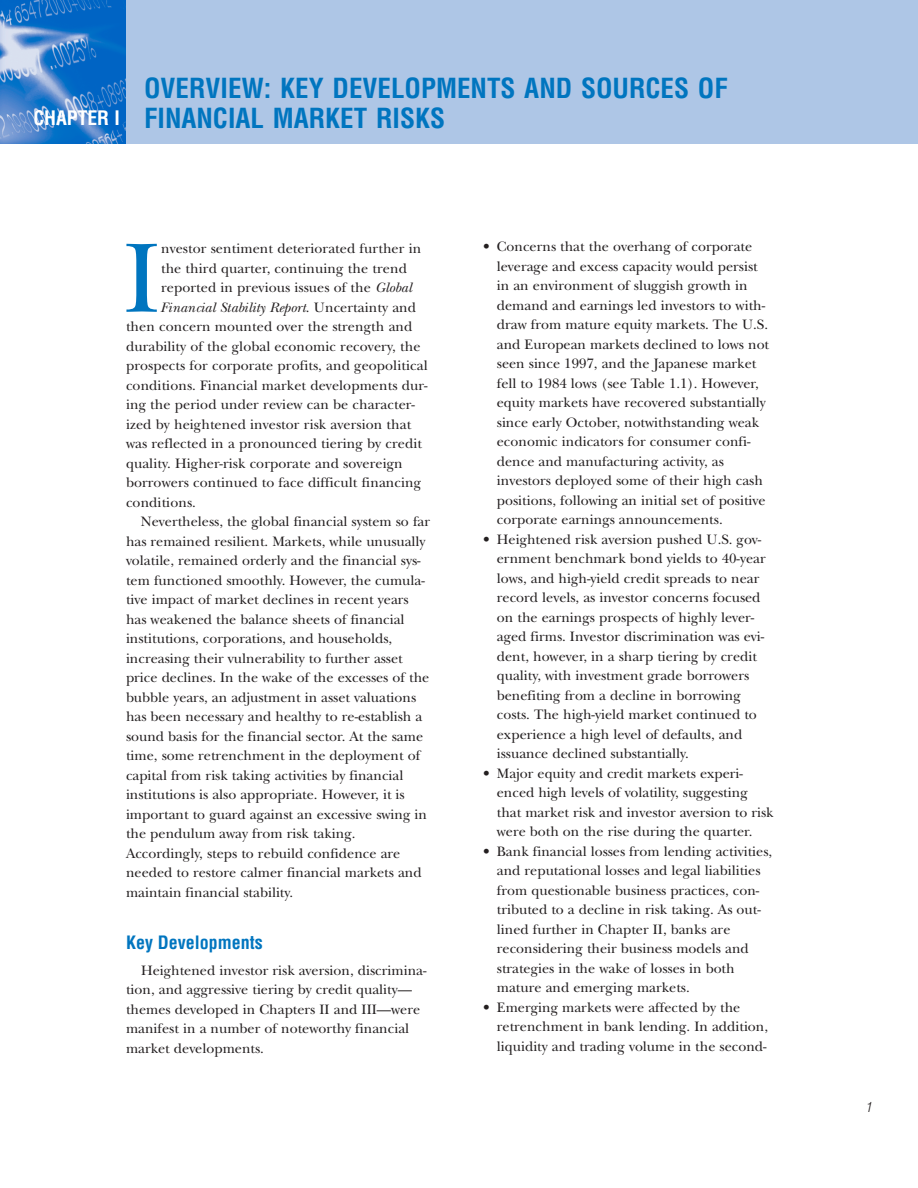
<style>
.page{position:relative;width:918px;height:1188px;background:#fff}
.page>*{position:absolute;margin:0;border:0;box-sizing:border-box;transform-origin:0 0}
.t1{font:102.9px "New Baskerville";color:#0075bf}
.t2{font:700 condensed 27px/30px "Helvetica";color:#0075bf}
.t3{font:700 condensed 19.5px "Helvetica";color:#fff}
.t4{font:700 condensed 18px "Helvetica";color:#0075bf}
.t5{font:14.25px/19.5px "New Baskerville";color:#231f20}
.t6{font:italic 14.25px "New Baskerville";letter-spacing:.005em;color:#231f20}
.t7{font:italic 300 condensed 13.5px "Helvetica";color:#231f20}
.s1{font-style:italic}
.s2{font-style:normal}
</style>
<div class="page">
<div style="left:126px;top:0;width:792px;height:144px;background:#aec6e6"></div>
<img style="left:0;top:0;width:126px;height:144px">
<h3 class="t3" style="left:33px;top:111px;width:88px">CHAPTER I</h3>
<h2 class="t2" style="left:144px;top:76px;width:585px">OVERVIEW: KEY DEVELOPMENTS AND SOURCES OF<br>FINANCIAL MARKET RISKS</h2>
<h1 class="t1" style="left:124px;top:241px;width:39px">I</h1>
<p class="t5" style="left:161px;top:241px;width:262px">nvestor sentiment deteriorated further in</p>
<p class="t5" style="left:161px;top:260px;width:247px">the third quarter, continuing the trend</p>
<p class="t5" style="left:161px;top:280px;width:252px">reported in previous issues of the <span class="s1">Global</span></p>
<p class="t6" style="left:161px;top:302px;width:257px">Financial Stability Report<span class="s2">. Uncertainty and</span></p>
<p class="t5" style="left:126px;top:319px;width:288px">then concern mounted over the strength and</p>
<p class="t5" style="left:126px;top:338px;width:296px">durability of the global economic recovery, the</p>
<p class="t5" style="left:126px;top:358px;width:303px">prospects for corporate profits, and geopolitical</p>
<p class="t5" style="left:126px;top:377px;width:303px">conditions. Financial market developments dur-</p>
<p class="t5" style="left:126px;top:397px;width:291px">ing the period under review can be character-</p>
<p class="t5" style="left:126px;top:416px;width:287px">ized by heightened investor risk aversion that</p>
<p class="t5" style="left:126px;top:436px;width:298px">was reflected in a pronounced tiering by credit</p>
<p class="t5" style="left:126px;top:455px;width:278px">quality. Higher-risk corporate and sovereign</p>
<p class="t5" style="left:126px;top:475px;width:297px">borrowers continued to face difficult financing</p>
<p class="t5" style="left:126px;top:494px;width:71px">conditions.</p>
<p class="t5" style="left:141px;top:514px;width:291px">Nevertheless, the global financial system so far</p>
<p class="t5" style="left:126px;top:533px;width:301px">has remained resilient. Markets, while unusually</p>
<p class="t5" style="left:126px;top:553px;width:296px">volatile, remained orderly and the financial sys-</p>
<p class="t5" style="left:126px;top:572px;width:300px">tem functioned smoothly. However, the cumula-</p>
<p class="t5" style="left:126px;top:592px;width:284px">tive impact of market declines in recent years</p>
<p class="t5" style="left:126px;top:611px;width:280px">has weakened the balance sheets of financial</p>
<p class="t5" style="left:126px;top:631px;width:268px">institutions, corporations, and households,</p>
<p class="t5" style="left:126px;top:650px;width:278px">increasing their vulnerability to further asset</p>
<p class="t5" style="left:126px;top:670px;width:305px">price declines. In the wake of the excesses of the</p>
<p class="t5" style="left:126px;top:689px;width:292px">bubble years, an adjustment in asset valuations</p>
<p class="t5" style="left:126px;top:708px;width:298px">has been necessary and healthy to re-establish a</p>
<p class="t5" style="left:126px;top:728px;width:299px">sound basis for the financial sector. At the same</p>
<p class="t5" style="left:126px;top:747px;width:296px">time, some retrenchment in the deployment of</p>
<p class="t5" style="left:126px;top:767px;width:279px">capital from risk taking activities by financial</p>
<p class="t5" style="left:126px;top:786px;width:280px">institutions is also appropriate. However, it is</p>
<p class="t5" style="left:126px;top:806px;width:303px">important to guard against an excessive swing in</p>
<p class="t5" style="left:126px;top:825px;width:231px">the pendulum away from risk taking.</p>
<p class="t5" style="left:126px;top:845px;width:276px">Accordingly, steps to rebuild confidence are</p>
<p class="t5" style="left:126px;top:864px;width:297px">needed to restore calmer financial markets and</p>
<p class="t5" style="left:126px;top:884px;width:169px">maintain financial stability.</p>
<p class="t4" style="left:126px;top:936px;width:138px">Key Developments</p>
<p class="t5" style="left:126px;top:962px;width:302px;text-indent:15px">Heightened investor risk aversion, discrimina&shy;tion, and aggressive tiering by credit quality— themes developed in Chapters II and III—were manifest in a number of noteworthy financial market developments.</p>
<p class="t5" style="left:497px;top:239px;width:274px;text-indent:-14px">• Concerns that the overhang of corporate leverage and excess capacity would persist in an environment of sluggish growth in demand and earnings led investors to with&shy;draw from mature equity markets. The U.S. and European markets declined to lows not seen since 1997, and the Japanese market fell to 1984 lows (see Table 1.1). However, equity markets have recovered substantially since early October, notwithstanding weak economic indicators for consumer confi&shy;dence and manufacturing activity, as investors deployed some of their high cash positions, following an initial set of positive corporate earnings announcements.</p>
<p class="t5" style="left:497px;top:531px;width:270px;text-indent:-14px">• Heightened risk aversion pushed U.S. gov&shy;ernment benchmark bond yields to 40-year lows, and high-yield credit spreads to near record levels, as investor concerns focused on the earnings prospects of highly lever&shy;aged firms. Investor discrimination was evi&shy;dent, however, in a sharp tiering by credit quality, with investment grade borrowers benefiting from a decline in borrowing costs. The high-yield market continued to experience a high level of defaults, and issuance declined substantially.</p>
<p class="t5" style="left:497px;top:765px;width:278px;text-indent:-14px">• Major equity and credit markets experi&shy;enced high levels of volatility, suggesting that market risk and investor aversion to risk were both on the rise during the quarter.</p>
<p class="t5" style="left:497px;top:843px;width:277px;text-indent:-14px">• Bank financial losses from lending activities, and reputational losses and legal liabilities from questionable business practices, con&shy;tributed to a decline in risk taking. As out&shy;lined further in Chapter II, banks are reconsidering their business models and strategies in the wake of losses in both mature and emerging markets.</p>
<p class="t5" style="left:497px;top:999px;width:273px;text-indent:-14px">• Emerging markets were affected by the retrenchment in bank lending. In addition, liquidity and trading volume in the second-</p>
<p class="t7" style="left:866px;top:1102px;width:7px">1</p>
</div>
